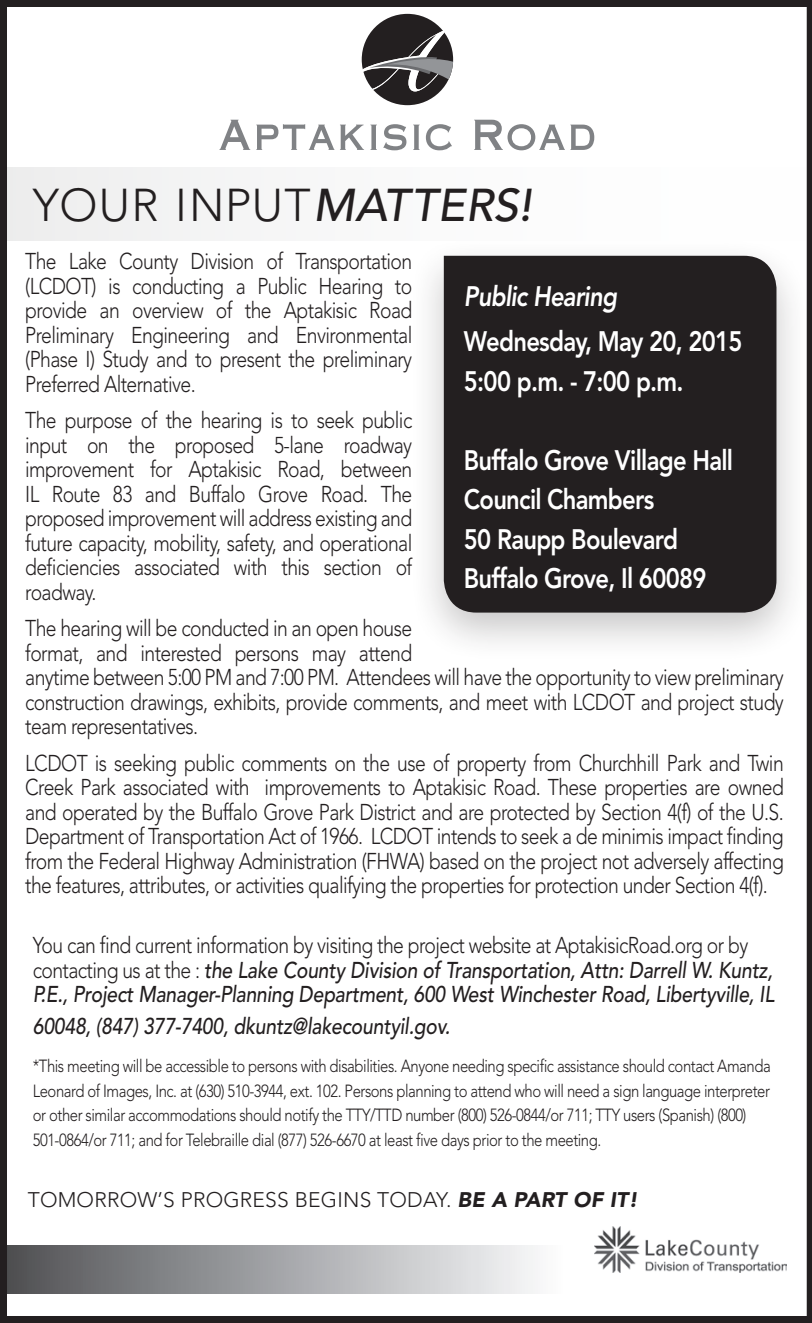
<style>
.page{position:relative;width:812px;height:1323px;background:#fff}
.page>*{position:absolute;margin:0;border:0;box-sizing:border-box;transform-origin:0 0}
.t1{font:300 45.5px "Avenir LT Std";letter-spacing:.03em;color:#231f20}
.t2{font:800 28px "Avenir LT Std";letter-spacing:-.03em;color:#fff;scale:.85 1}
.t3{font:italic 800 28px "Avenir LT Std";letter-spacing:-.03em;color:#fff;scale:.85 1}
.t4{font:300 22.75px/24.5px "Avenir LT Std";letter-spacing:-.03em;color:#231f20;text-align:justify;scale:.85 1}
.t5{font:italic 500 22.75px/24.5px "Avenir LT Std";letter-spacing:-.01em;color:#231f20;scale:.85 1}
.t6{font:300 21px "Avenir LT Std";letter-spacing:.01em;color:#231f20}
.t7{font:300 17.5px/24.5px "Avenir LT Std";letter-spacing:-.03em;color:#231f20;scale:.85 1}
.s1{font-weight:500;font-style:italic}
.s2{font-weight:300;font-style:normal}
.s3{font-weight:900;font-style:italic}
</style>
<div class="page">
<div style="left:0;top:168px;width:811px;height:73px;background:#f9f9f9"></div>
<div style="left:408px;top:236px;width:403px;height:428px;background:#231f20;opacity:.25"></div>
<div style="left:444px;top:256px;width:332px;height:357px;background:#231f20"></div>
<img style="left:594px;top:1227px;width:192px;height:45px">
<div style="left:0;top:1246px;width:563px;height:47px;background:linear-gradient(to right,#4e4f52,#fdfeff)"></div>
<div style="left:0;top:0;width:811px;height:1323px;border:7px solid #231f20"></div>
<div style="left:361px;top:14px;width:92px;height:91px;background:#231f20;border-radius:50%"></div>
<svg style="left:219px;top:120px;width:31px;height:30px"></svg>
<svg style="left:256px;top:124px;width:78px;height:26px"></svg>
<svg style="left:340px;top:125px;width:24px;height:25px"></svg>
<svg style="left:370px;top:125px;width:7px;height:25px"></svg>
<svg style="left:383px;top:124px;width:23px;height:26px"></svg>
<svg style="left:413px;top:125px;width:6px;height:25px"></svg>
<svg style="left:426px;top:124px;width:26px;height:26px"></svg>
<svg style="left:474px;top:120px;width:120px;height:30px"></svg>
<svg style="left:361px;top:30px;width:92px;height:62px"></svg>
<p class="t1" style="left:33px;top:179px;width:500px">YOUR INPUT<span class="s1">MATTERS!</span></p>
<p class="t4" style="left:25px;top:249px;width:457px">The Lake County Division of Transportation (LCDOT) is conducting a Public Hearing to provide an overview of the Aptakisic Road Preliminary Engineering and Environmental (Phase I) Study and to present the preliminary Preferred Alternative.</p>
<p class="t4" style="left:25px;top:408px;width:457px">The purpose of the hearing is to seek public input on the proposed 5-lane roadway improvement for Aptakisic Road, between IL Route 83 and Buffalo Grove Road. The proposed improvement will address existing and future capacity, mobility, safety, and operational deficiencies associated with this section of roadway.</p>
<p class="t4" style="left:25px;top:616px;width:893px;text-align:left">The hearing will be conducted in an open house<br>format, and interested persons may attend<br>anytime between 5:00 PM and 7:00 PM. Attendees will have the opportunity to view preliminary construction drawings, exhibits, provide comments, and meet with LCDOT and project study team representatives.</p>
<p class="t4" style="left:25px;top:751px;width:893px">LCDOT is seeking public comments on the use of property from Churchhill Park and Twin Creek Park associated with improvements to Aptakisic Road. These properties are owned and operated by the Buffalo Grove Park District and are protected by Section 4(f) of the U.S.<br>Department of Transportation Act of 1966. LCDOT intends to seek a de minimis impact finding from the Federal Highway Administration (FHWA) based on the project not adversely affecting the features, attributes, or activities qualifying the properties for protection under Section 4(f).</p>
<p class="t5" style="left:33px;top:934px;width:874px"><span class="s2">You can find current information by visiting the project website at AptakisicRoad.org or by contacting us at the :</span> the Lake County Division of Transportation, Attn: Darrell W. Kuntz,<br>P.E., Project Manager-Planning Department, 600 West Winchester Road, Libertyville, IL</p>
<p class="t5" style="left:33px;top:1014px;width:492px">60048, (847) 377-7400, dkuntz@lakecountyil.gov.</p>
<p class="t7" style="left:33px;top:1054px;width:869px">*This meeting will be accessible to persons with disabilities. Anyone needing specific assistance should contact Amanda Leonard of Images, Inc. at (630) 510-3944, ext. 102. Persons planning to attend who will need a sign language interpreter or other similar accommodations should notify the TTY/TTD number (800) 526-0844/or 711; TTY users (Spanish) (800)<br>501-0864/or 711; and for Telebraille dial (877) 526-6670 at least five days prior to the meeting.</p>
<p class="t3" style="left:464px;top:279px;width:181px">Public Hearing</p>
<p class="t2" style="left:464px;top:325px;width:329px">Wednesday, May 20, 2015</p>
<p class="t2" style="left:464px;top:364px;width:260px">5:00 p.m. - 7:00 p.m.</p>
<p class="t2" style="left:464px;top:444px;width:318px">Buffalo Grove Village Hall</p>
<p class="t2" style="left:464px;top:483px;width:225px">Council Chambers</p>
<p class="t2" style="left:464px;top:523px;width:253px">50 Raupp Boulevard</p>
<p class="t2" style="left:464px;top:562px;width:287px">Buffalo Grove, Il 60089</p>
<p class="t6" style="left:28px;top:1187px;width:611px">TOMORROW’S PROGRESS BEGINS TODAY. <span class="s3">BE A PART OF IT!</span></p>
</div>
